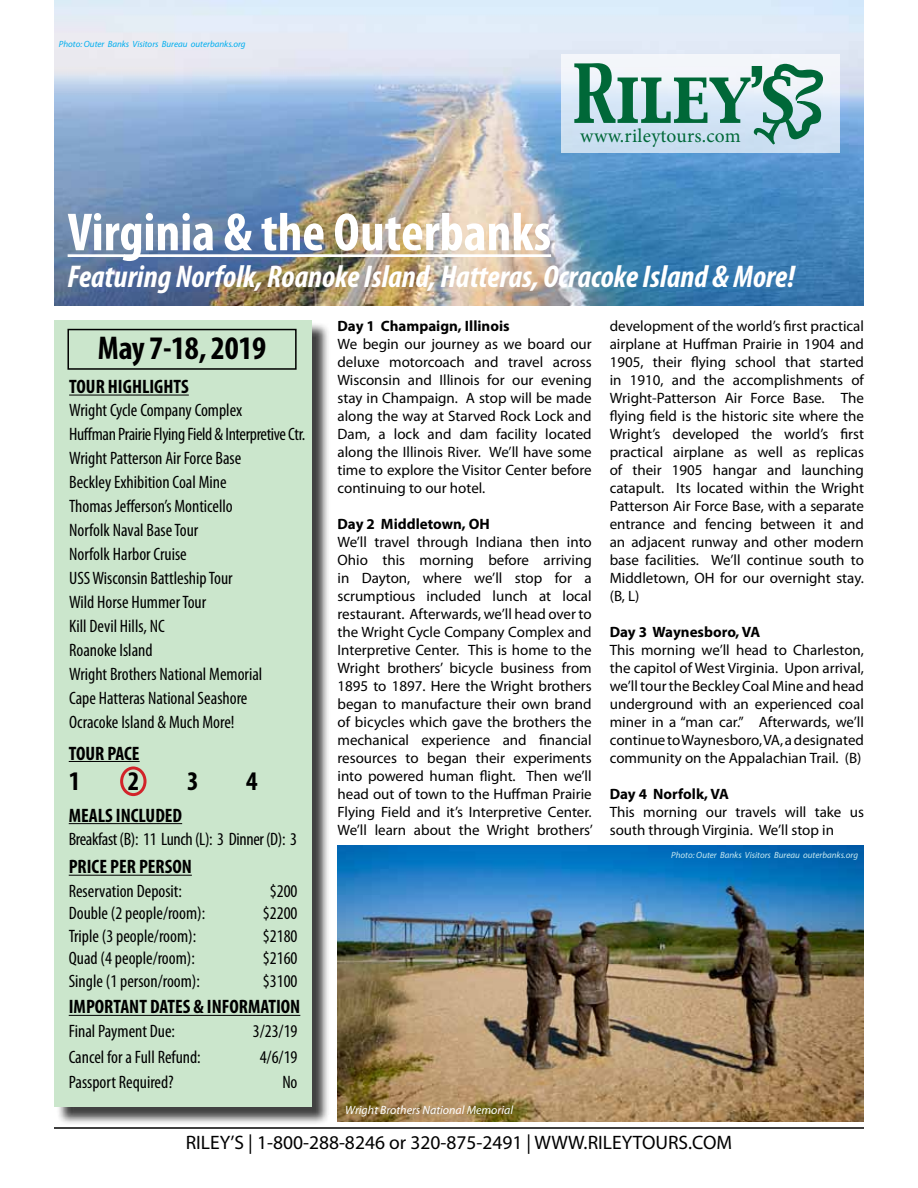
<style>
.page{position:relative;width:918px;height:1188px;background:#fff}
.page>*{position:absolute;margin:0;border:0;box-sizing:border-box;transform-origin:0 0}
.t1{font:700 condensed 54px "Myriad Pro";color:#fff}
.t2{font:700 condensed 33px "Myriad Pro";letter-spacing:-.01em;color:#000}
.t3{font:italic 700 condensed 31.5px "Myriad Pro";color:#fff}
.t4{font:700 condensed 27px "Myriad Pro";color:#000}
.t5{font:700 condensed 19.5px "Myriad Pro";color:#000}
.t6{font:19.5px "Myriad Pro";color:#000}
.t7{font:19.5px "Minion Pro";letter-spacing:.01em;color:#006838}
.t8{font:condensed 18px/24px "Myriad Pro";color:#000}
.t9{font:condensed 18px "Myriad Pro";letter-spacing:-.02em;color:#000}
.t10{font:15px/18px "Myriad Pro";color:#000;text-align:justify}
.t11{font:700 15px "Myriad Pro";color:#000}
.t12{font:italic 12px "Myriad Pro";color:#fff}
.t13{font:italic 9px "Myriad Pro";color:#c8e9f1}
.t14{font:italic 9px "Myriad Pro";color:#00aeef}
</style>
<div class="page">
<hr style="left:54px;top:1127px;width:810px;height:2px;background:#000">
<img style="left:54px;top:0;width:810px;height:305px">
<div style="left:562px;top:54px;width:278px;height:99px;background:linear-gradient(to bottom,#f9f9fd,#c5dbf1)"></div>
<svg style="left:574px;top:63px;width:250px;height:83px"></svg>
<div style="left:56px;top:323px;width:275px;height:802px;background:#000;opacity:.75"></div>
<div style="left:54px;top:320px;width:258px;height:786px;background:#cbe6cc"></div>
<div style="left:120px;top:766px;width:27px;height:30px;border:3px solid #d2232a;border-radius:50%"></div>
<hr style="left:68px;top:254px;width:483px;height:3px;background:#fff">
<div style="left:67px;top:329px;width:230px;height:41px;border:2px solid #000"></div>
<hr style="left:69px;top:1015px;width:231px;height:1px;background:#000">
<hr style="left:69px;top:875px;width:123px;height:1px;background:#000">
<hr style="left:69px;top:395px;width:120px;height:1px;background:#000">
<hr style="left:69px;top:823px;width:113px;height:1px;background:#000">
<hr style="left:69px;top:761px;width:71px;height:1px;background:#000">
<img style="left:338px;top:845px;width:526px;height:277px">
<p class="t14" style="left:59px;top:38px;width:188px">Photo: Outer Banks Visitors Bureau outerbanks.org</p>
<h3 class="t7" style="left:580px;top:123px;width:162px">www.rileytours.com</h3>
<h1 class="t1" style="left:68px;top:199px;width:485px">Virginia &amp; the Outerbanks</h1>
<h3 class="t3" style="left:67px;top:257px;width:729px">Featuring Norfolk, Roanoke Island, Hatteras, Ocracoke Island &amp; More!</h3>
<h2 class="t2" style="left:98px;top:327px;width:170px">May 7-18, 2019</h2>
<h3 class="t5" style="left:69px;top:374px;width:121px">TOUR HIGHLIGHTS</h3>
<p class="t8" style="left:69px;top:398px;width:238px">Wright Cycle Company Complex<br>Huffman Prairie Flying Field &amp; Interpretive Ctr.<br>Wright Patterson Air Force Base<br>Beckley Exhibition Coal Mine<br>Thomas Jefferson’s Monticello<br>Norfolk Naval Base Tour<br>Norfolk Harbor Cruise<br>USS Wisconsin Battleship Tour<br>Wild Horse Hummer Tour<br>Kill Devil Hills, NC<br>Roanoke Island<br>Wright Brothers National Memorial<br>Cape Hatteras National Seashore<br>Ocracoke Island &amp; Much More!</p>
<h3 class="t5" style="left:69px;top:741px;width:72px">TOUR PACE</h3>
<h3 class="t4" style="left:69px;top:764px;width:13px">1</h3>
<h3 class="t4" style="left:128px;top:764px;width:13px">2</h3>
<h3 class="t4" style="left:187px;top:764px;width:13px">3</h3>
<h3 class="t4" style="left:246px;top:764px;width:13px">4</h3>
<h3 class="t5" style="left:69px;top:803px;width:115px">MEALS INCLUDED</h3>
<p class="t9" style="left:69px;top:829px;width:230px">Breakfast (B): 11 Lunch (L): 3 Dinner (D): 3</p>
<h3 class="t5" style="left:69px;top:855px;width:125px">PRICE PER PERSON</h3>
<p class="t8" style="left:69px;top:880px;width:138px;line-height:22.5px">Reservation Deposit:<br>Double (2 people/room):<br>Triple (3 people/room):<br>Quad (4 people/room):<br>Single (1 person/room):</p>
<p class="t8" style="left:263px;top:880px;width:36px;line-height:22.5px;text-align:center">$200 $2200 $2180 $2160 $3100</p>
<h3 class="t5" style="left:69px;top:995px;width:233px">IMPORTANT DATES &amp; INFORMATION</h3>
<p class="t8" style="left:69px;top:1018px;width:134px;line-height:25.5px">Final Payment Due:<br>Cancel for a Full Refund:<br>Passport Required?</p>
<p class="t8" style="left:253px;top:1018px;width:46px;line-height:25.5px;text-align:right">3/23/19<br>4/6/19<br>No</p>
<p class="t11" style="left:338px;top:317px;width:174px">Day 1 Champaign, Illinois</p>
<p class="t10" style="left:338px;top:335px;width:256px">We begin our journey as we board our deluxe motorcoach and travel across Wisconsin and Illinois for our evening stay in Champaign. A stop will be made along the way at Starved Rock Lock and Dam, a lock and dam facility located along the Illinois River. We’ll have some time to explore the Visitor Center before continuing to our hotel.</p>
<p class="t11" style="left:338px;top:515px;width:154px">Day 2 Middletown, OH</p>
<p class="t10" style="left:338px;top:533px;width:257px">We’ll travel through Indiana then into Ohio this morning before arriving in Dayton, where we’ll stop for a scrumptious included lunch at local restaurant. Afterwards, we’ll head over to the Wright Cycle Company Complex and Interpretive Center. This is home to the Wright brothers’ bicycle business from 1895 to 1897. Here the Wright brothers began to manufacture their own brand of bicycles which gave the brothers the mechanical experience and financial resources to began their experiments into powered human flight. Then we’ll head out of town to the Huffman Prairie Flying Field and it’s Interpretive Center.<br>We’ll learn about the Wright brothers’</p>
<p class="t10" style="left:610px;top:317px;width:256px">development of the world’s first practical airplane at Huffman Prairie in 1904 and 1905, their flying school that started in 1910, and the accomplishments of Wright-Patterson Air Force Base. The flying field is the historic site where the Wright’s developed the world’s first practical airplane as well as replicas of their 1905 hangar and launching catapult. Its located within the Wright Patterson Air Force Base, with a separate entrance and fencing between it and an adjacent runway and other modern base facilities. We’ll continue south to Middletown, OH for our overnight stay. (B, L)</p>
<p class="t11" style="left:610px;top:623px;width:152px">Day 3 Waynesboro, VA</p>
<p class="t10" style="left:610px;top:641px;width:256px">This morning we’ll head to Charleston, the capitol of West Virginia. Upon arrival, we’ll tour the Beckley Coal Mine and head underground with an experienced coal miner in a “man car.” Afterwards, we’ll continue to Waynesboro, VA, a designated community on the Appalachian Trail. (B)</p>
<p class="t11" style="left:610px;top:785px;width:121px">Day 4 Norfolk, VA</p>
<p class="t10" style="left:610px;top:803px;width:256px">This morning our travels will take us south through Virginia. We’ll stop in</p>
<p class="t13" style="left:671px;top:850px;width:188px">Photo: Outer Banks Visitors Bureau outerbanks.org</p>
<p class="t12" style="left:345px;top:1102px;width:169px">Wright Brothers National Memorial</p>
<h3 class="t6" style="left:186px;top:1130px;width:548px">RILEY’S | 1-800-288-8246 or 320-875-2491 | WWW.RILEYTOURS.COM</h3>
</div>
